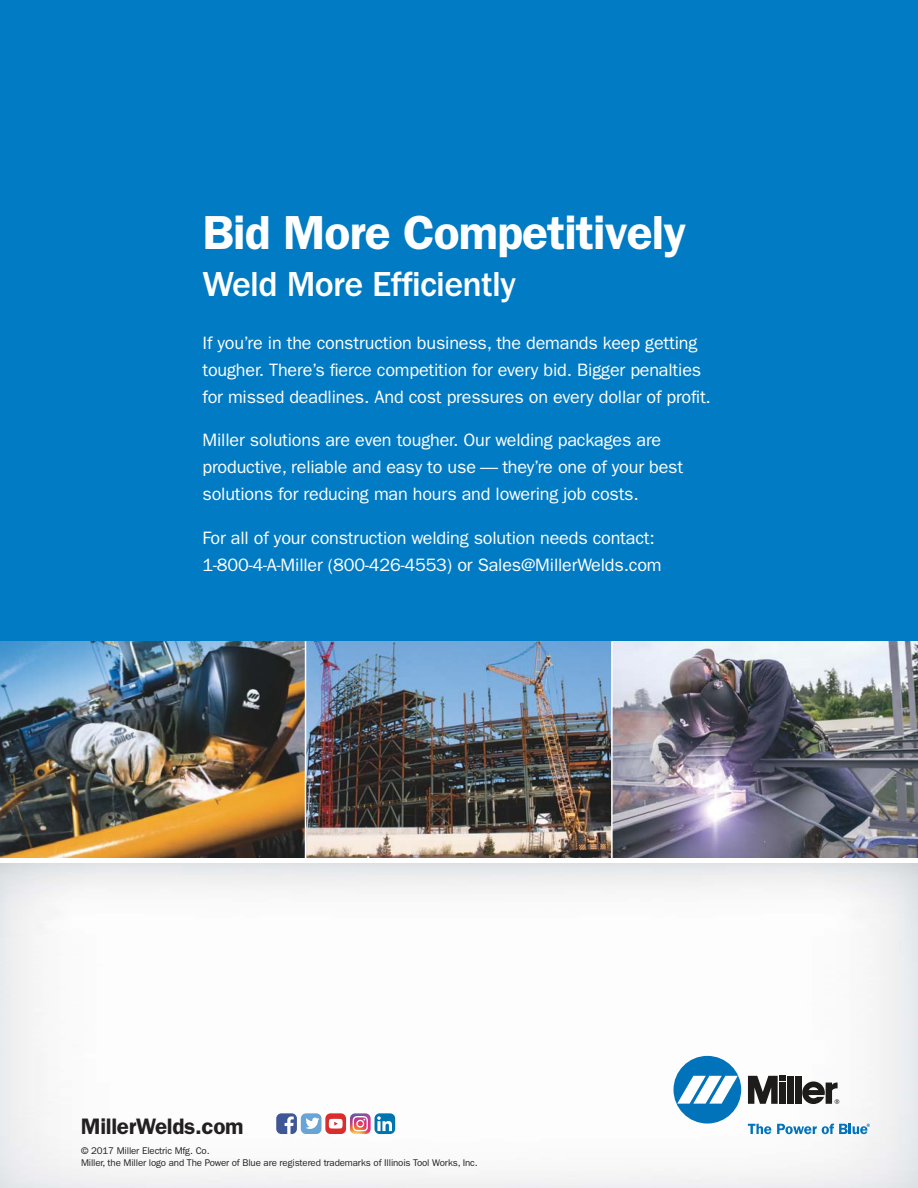
<style>
.page{position:relative;width:918px;height:1188px;background:#fff}
.page>*{position:absolute;margin:0;border:0;box-sizing:border-box;transform-origin:0 0}
.t1{font:600 48px "ITC Franklin Gothic Std";letter-spacing:-.02em;color:#fff}
.t2{font:500 36px "ITC Franklin Gothic Std";letter-spacing:-.02em;color:#fff}
.t3{font:600 22.5px "ITC Franklin Gothic Std";letter-spacing:-.015em;color:#232021}
.t4{font:18px/27px "ITC Franklin Gothic Std";letter-spacing:-.01em;color:#fff}
.t5{font:9.75px/12px "ITC Franklin Gothic Std";letter-spacing:-.015em;color:#232021}
</style>
<div class="page">
<img style="left:0;top:864px;width:918px;height:324px">
<div style="left:0;top:0;width:918px;height:857px;background:#007bc4"></div>
<div style="left:674px;top:1056px;width:67px;height:68px;background:#0073ba;border-radius:50%"></div>
<svg style="left:677px;top:1076px;width:61px;height:28px"></svg>
<div style="left:787px;top:1076px;width:7px;height:28px;background:#1d1c1b"></div>
<div style="left:795px;top:1076px;width:7px;height:28px;background:#1d1c1b"></div>
<svg style="left:748px;top:1076px;width:38px;height:28px"></svg>
<svg style="left:802px;top:1081px;width:37px;height:23px"></svg>
<svg style="left:748px;top:1124px;width:23px;height:10px"></svg>
<svg style="left:777px;top:1124px;width:93px;height:10px"></svg>
<div style="left:375px;top:1113px;width:20px;height:21px;background:#0074af;border-radius:5px"></div>
<svg style="left:377px;top:1116px;width:15px;height:15px"></svg>
<div style="left:301px;top:1113px;width:20px;height:21px;background:#68a5d6;border-radius:5px"></div>
<svg style="left:305px;top:1118px;width:14px;height:11px"></svg>
<div style="left:325px;top:1113px;width:21px;height:21px;background:#dc2d2e;border-radius:5px"></div>
<svg style="left:329px;top:1119px;width:14px;height:10px"></svg>
<div style="left:276px;top:1113px;width:21px;height:21px;background:#405795;border-radius:5px"></div>
<svg style="left:285px;top:1116px;width:9px;height:18px"></svg>
<img style="left:350px;top:1113px;width:21px;height:21px;border-radius:5px">
<svg style="left:353px;top:1116px;width:15px;height:15px"></svg>
<img style="left:0;top:641px;width:918px;height:216px">
<hr style="left:305px;top:641px;width:1px;height:219px;background:#fff">
<hr style="left:611px;top:641px;width:2px;height:219px;background:#fff">
<h1 class="t1" style="left:202px;top:215px;width:485px">Bid More Competitively</h1>
<h2 class="t2" style="left:202px;top:272px;width:315px">Weld More Efficiently</h2>
<p class="t4" style="left:202px;top:331px;width:510px">If you’re in the construction business, the demands keep getting tougher. There’s fierce competition for every bid. Bigger penalties for missed deadlines. And cost pressures on every dollar of profit.</p>
<p class="t4" style="left:202px;top:428px;width:482px">Miller solutions are even tougher. Our welding packages are productive, reliable and easy to use — they’re one of your best solutions for reducing man hours and lowering job costs.</p>
<p class="t4" style="left:202px;top:526px;width:461px">For all of your construction welding solution needs contact:<br>1-800-4-A-Miller (800-426-4553) or Sales@MillerWelds.com</p>
<p class="t3" style="left:81px;top:1118px;width:164px">MillerWelds.com</p>
<p class="t5" style="left:81px;top:1146px;width:398px">© 2017 Miller Electric Mfg. Co.<br>Miller, the Miller logo and The Power of Blue are registered trademarks of Illinois Tool Works, Inc.</p>
</div>
